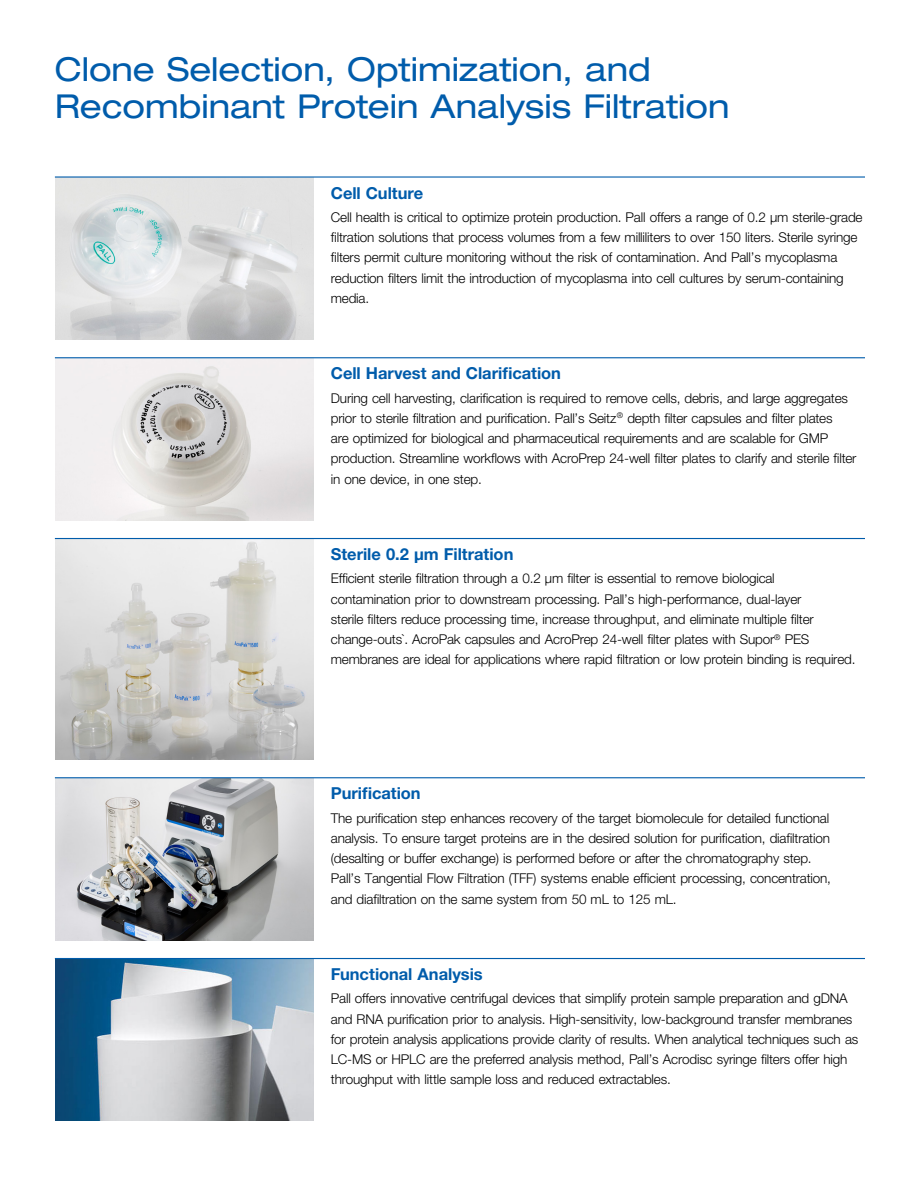
<style>
.page{position:relative;width:918px;height:1188px;background:#fff}
.page>*{position:absolute;margin:0;border:0;box-sizing:border-box;transform-origin:0 0}
.t1{font:expanded 33px/37.5px "Helvetica Neue";color:#005cab}
.t2{font:700 16.5px "Helvetica Neue LT Std";letter-spacing:-.005em;color:#005cab}
.t3{font:300 13.5px/20.2px "Helvetica Neue LT Std";letter-spacing:-.015em;color:#000}
</style>
<div class="page">
<img style="left:55px;top:178px;width:258px;height:161px">
<img style="left:55px;top:358px;width:258px;height:162px">
<img style="left:55px;top:539px;width:258px;height:220px">
<img style="left:55px;top:778px;width:258px;height:162px">
<img style="left:55px;top:959px;width:258px;height:162px">
<hr style="left:55px;top:176px;width:810px;height:2px;background:#005cab">
<hr style="left:55px;top:357px;width:810px;height:1px;background:#005cab">
<hr style="left:55px;top:538px;width:810px;height:1px;background:#005cab">
<hr style="left:55px;top:777px;width:810px;height:1px;background:#005cab">
<hr style="left:55px;top:958px;width:810px;height:1px;background:#005cab">
<p class="t1" style="left:55px;top:50px;width:676px">Clone Selection, Optimization, and<br>Recombinant Protein Analysis Filtration</p>
<p class="t2" style="left:331px;top:182px;width:94px">Cell Culture</p>
<p class="t3" style="left:331px;top:207px;width:533px">Cell health is critical to optimize protein production. Pall offers a range of 0.2 µm sterile-grade filtration solutions that process volumes from a few milliliters to over 150 liters. Sterile syringe filters permit culture monitoring without the risk of contamination. And Pall’s mycoplasma reduction filters limit the introduction of mycoplasma into cell cultures by serum-containing media.</p>
<p class="t2" style="left:331px;top:363px;width:232px">Cell Harvest and Clarification</p>
<p class="t3" style="left:331px;top:387px;width:527px">During cell harvesting, clarification is required to remove cells, debris, and large aggregates prior to sterile filtration and purification. Pall’s Seitz<sup>®</sup> depth filter capsules and filter plates<br>are optimized for biological and pharmaceutical requirements and are scalable for GMP production. Streamline workflows with AcroPrep 24-well filter plates to clarify and sterile filter in one device, in one step.</p>
<p class="t2" style="left:331px;top:544px;width:184px">Sterile 0.2 µm Filtration</p>
<p class="t3" style="left:331px;top:568px;width:526px">Efficient sterile filtration through a 0.2 µm filter is essential to remove biological contamination prior to downstream processing. Pall’s high-performance, dual-layer<br>sterile filters reduce processing time, increase throughput, and eliminate multiple filter change-outs`. AcroPak capsules and AcroPrep 24-well filter plates with Supor<sup>®</sup> PES membranes are ideal for applications where rapid filtration or low protein binding is required.</p>
<p class="t2" style="left:331px;top:783px;width:91px">Purification</p>
<p class="t3" style="left:331px;top:807px;width:502px">The purification step enhances recovery of the target biomolecule for detailed functional analysis. To ensure target proteins are in the desired solution for purification, diafiltration (desalting or buffer exchange) is performed before or after the chromatography step.<br>Pall’s Tangential Flow Filtration (TFF) systems enable efficient processing, concentration, and diafiltration on the same system from 50 mL to 125 mL.</p>
<p class="t2" style="left:331px;top:964px;width:153px">Functional Analysis</p>
<p class="t3" style="left:331px;top:988px;width:529px">Pall offers innovative centrifugal devices that simplify protein sample preparation and gDNA and RNA purification prior to analysis. High-sensitivity, low-background transfer membranes for protein analysis applications provide clarity of results. When analytical techniques such as LC-MS or HPLC are the preferred analysis method, Pall’s Acrodisc syringe filters offer high throughput with little sample loss and reduced extractables.</p>
</div>
